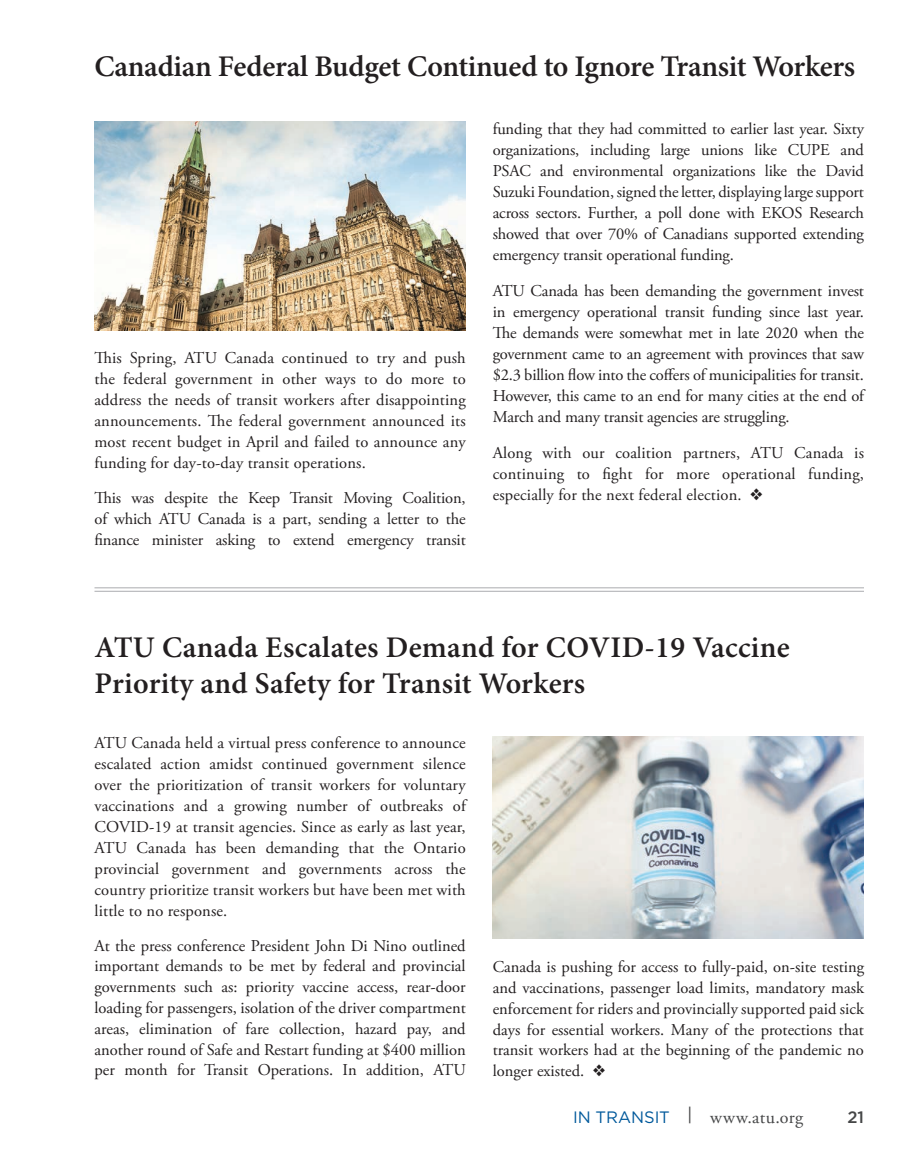
<style>
.page{position:relative;width:918px;height:1175px;background:#fff}
.page>*{position:absolute;margin:0;border:0;box-sizing:border-box;transform-origin:0 0}
.IT_Head_14{font:600 30px/36px "Minion Pro";color:#231f20}
.t1{font:18px "Adobe Garamond Pro";letter-spacing:.025em;color:#454647}
.Normal__Web{font:16.5px/21px "Adobe Garamond Pro";color:#231f20;text-align:justify}
.t2{font:500 16.5px "Gotham";color:#454647}
.s1{font-family:"Gotham";font-size:16.5px;color:#00599b}
.s2{font-family:"Gotham"}
</style>
<div class="page">
<hr style="left:94px;top:591px;width:770px;height:1px;background:#aaabaf">
<hr style="left:94px;top:587px;width:770px;height:1px;background:#aaabaf">
<img style="left:94px;top:122px;width:372px;height:209px">
<img style="left:493px;top:736px;width:371px;height:202px">
<p class="IT_Head_14" style="left:94px;top:49px;width:762px">Canadian Federal Budget Continued to Ignore Transit Workers</p>
<p class="Normal__Web" style="left:94px;top:348px;width:373px">This Spring, ATU Canada continued to try and push the federal government in other ways to do more to address the needs of transit workers after disappointing announcements. The federal government announced its most recent budget in April and failed to announce any funding for day-to-day transit operations.</p>
<p class="Normal__Web" style="left:94px;top:487px;width:373px">This was despite the Keep Transit Moving Coalition, of which ATU Canada is a part, sending a letter to the finance minister asking to extend emergency transit</p>
<p class="Normal__Web" style="left:493px;top:118px;width:373px">funding that they had committed to earlier last year. Sixty organizations, including large unions like CUPE and PSAC and environmental organizations like the David Suzuki Foundation, signed the letter, displaying large support across sectors. Further, a poll done with EKOS Research showed that over 70% of Canadians supported extending emergency transit operational funding.</p>
<p class="Normal__Web" style="left:493px;top:280px;width:373px">ATU Canada has been demanding the government invest in emergency operational transit funding since last year.<br>The demands were somewhat met in late 2020 when the government came to an agreement with provinces that saw $2.3 billion flow into the coffers of municipalities for transit.<br>However, this came to an end for many cities at the end of March and many transit agencies are struggling.</p>
<p class="Normal__Web" style="left:493px;top:443px;width:373px">Along with our coalition partners, ATU Canada is continuing to fight for more operational funding, especially for the next federal election. ❖</p>
<p class="IT_Head_14" style="left:94px;top:630px;width:697px">ATU Canada Escalates Demand for COVID-19 Vaccine<br>Priority and Safety for Transit Workers</p>
<p class="Normal__Web" style="left:94px;top:733px;width:373px">ATU Canada held a virtual press conference to announce escalated action amidst continued government silence over the prioritization of transit workers for voluntary vaccinations and a growing number of outbreaks of COVID-19 at transit agencies. Since as early as last year, ATU Canada has been demanding that the Ontario provincial government and governments across the country prioritize transit workers but have been met with little to no response.</p>
<p class="Normal__Web" style="left:94px;top:935px;width:373px">At the press conference President John Di Nino outlined important demands to be met by federal and provincial governments such as: priority vaccine access, rear-door loading for passengers, isolation of the driver compartment areas, elimination of fare collection, hazard pay, and another round of Safe and Restart funding at $400 million per month for Transit Operations. In addition, ATU</p>
<p class="Normal__Web" style="left:493px;top:957px;width:373px">Canada is pushing for access to fully-paid, on-site testing and vaccinations, passenger load limits, mandatory mask enforcement for riders and provincially supported paid sick days for essential workers. Many of the protections that transit workers had at the beginning of the pandemic no longer existed. ❖</p>
<p class="t1" style="left:573px;top:1106px;width:232px"><span class="s1">IN TRANSIT</span> <span class="s2">|</span> www.atu.org</p>
<p class="t2" style="left:847px;top:1107px;width:18px">21</p>
</div>
